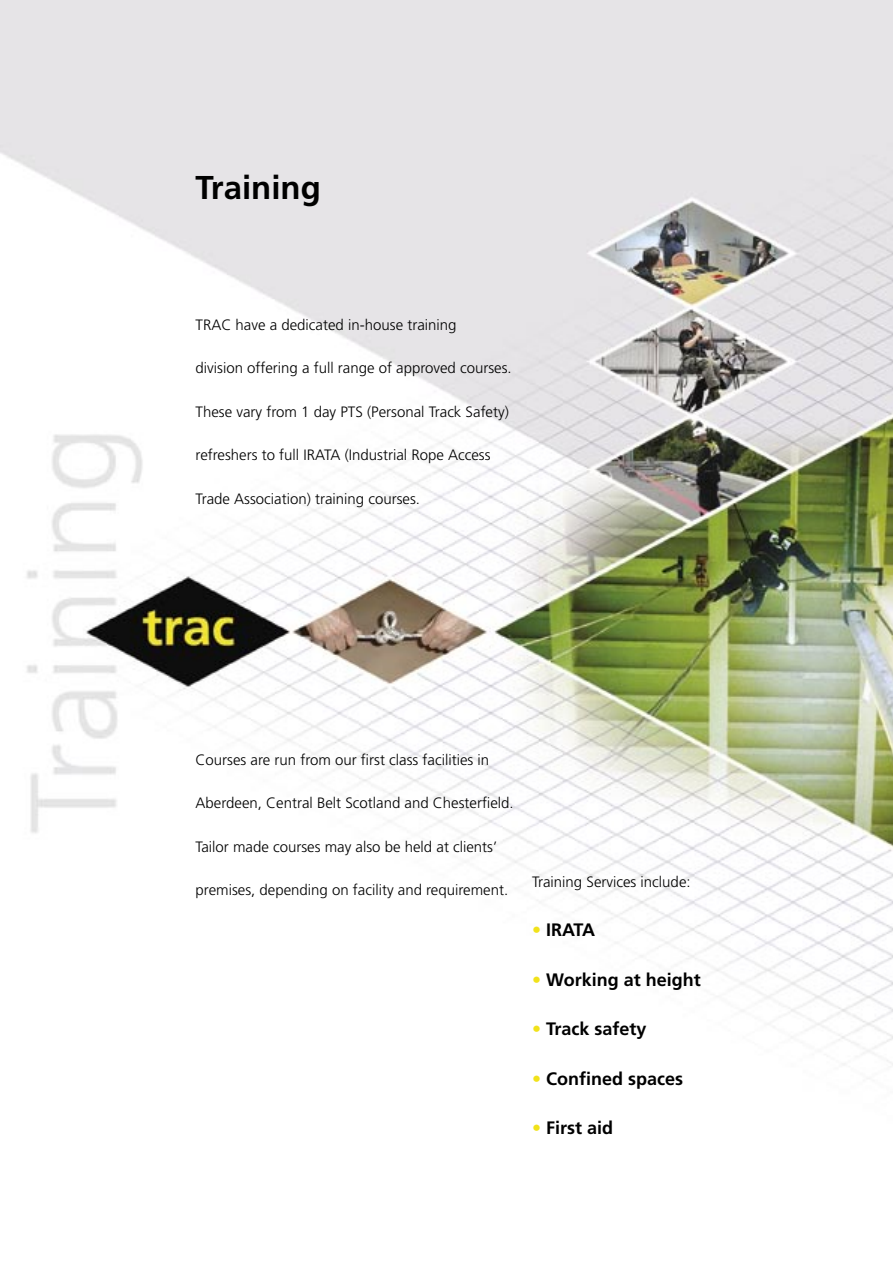
<style>
.page{position:relative;width:893px;height:1263px;background:#fff}
.page>*{position:absolute;margin:0;border:0;box-sizing:border-box;transform-origin:0 0}
.t1{font:700 33px "Frutiger";color:#000}
.t2{font:700 18px "Frutiger";color:#000}
.t3{font:300 15px "Frutiger";color:#000}
.s1{color:#f1e21a}
</style>
<div class="page">
<img style="left:0;top:0;width:893px;height:1065px">
<p class="t1" style="left:196px;top:168px;width:127px">Training</p>
<p class="t3" style="left:196px;top:316px;width:262px">TRAC have a dedicated in-house training</p>
<p class="t3" style="left:196px;top:360px;width:318px">division offering a full range of approved courses.</p>
<p class="t3" style="left:196px;top:403px;width:315px">These vary from 1 day PTS (Personal Track Safety)</p>
<p class="t3" style="left:196px;top:447px;width:296px">refreshers to full IRATA (Industrial Rope Access</p>
<p class="t3" style="left:196px;top:490px;width:226px">Trade Association) training courses.</p>
<p class="t3" style="left:196px;top:751px;width:295px">Courses are run from our first class facilities in</p>
<p class="t3" style="left:196px;top:795px;width:320px">Aberdeen, Central Belt Scotland and Chesterfield.</p>
<p class="t3" style="left:196px;top:838px;width:303px">Tailor made courses may also be held at clients’</p>
<p class="t3" style="left:196px;top:882px;width:314px">premises, depending on facility and requirement.</p>
<p class="t3" style="left:532px;top:873px;width:160px">Training Services include:</p>
<p class="t2" style="left:532px;top:919px;width:65px"><span class="s1">•</span> IRATA</p>
<p class="t2" style="left:532px;top:969px;width:170px"><span class="s1">•</span> Working at height</p>
<p class="t2" style="left:532px;top:1018px;width:116px"><span class="s1">•</span> Track safety</p>
<p class="t2" style="left:532px;top:1068px;width:153px"><span class="s1">•</span> Confined spaces</p>
<p class="t2" style="left:532px;top:1117px;width:83px"><span class="s1">•</span> First aid</p>
</div>
